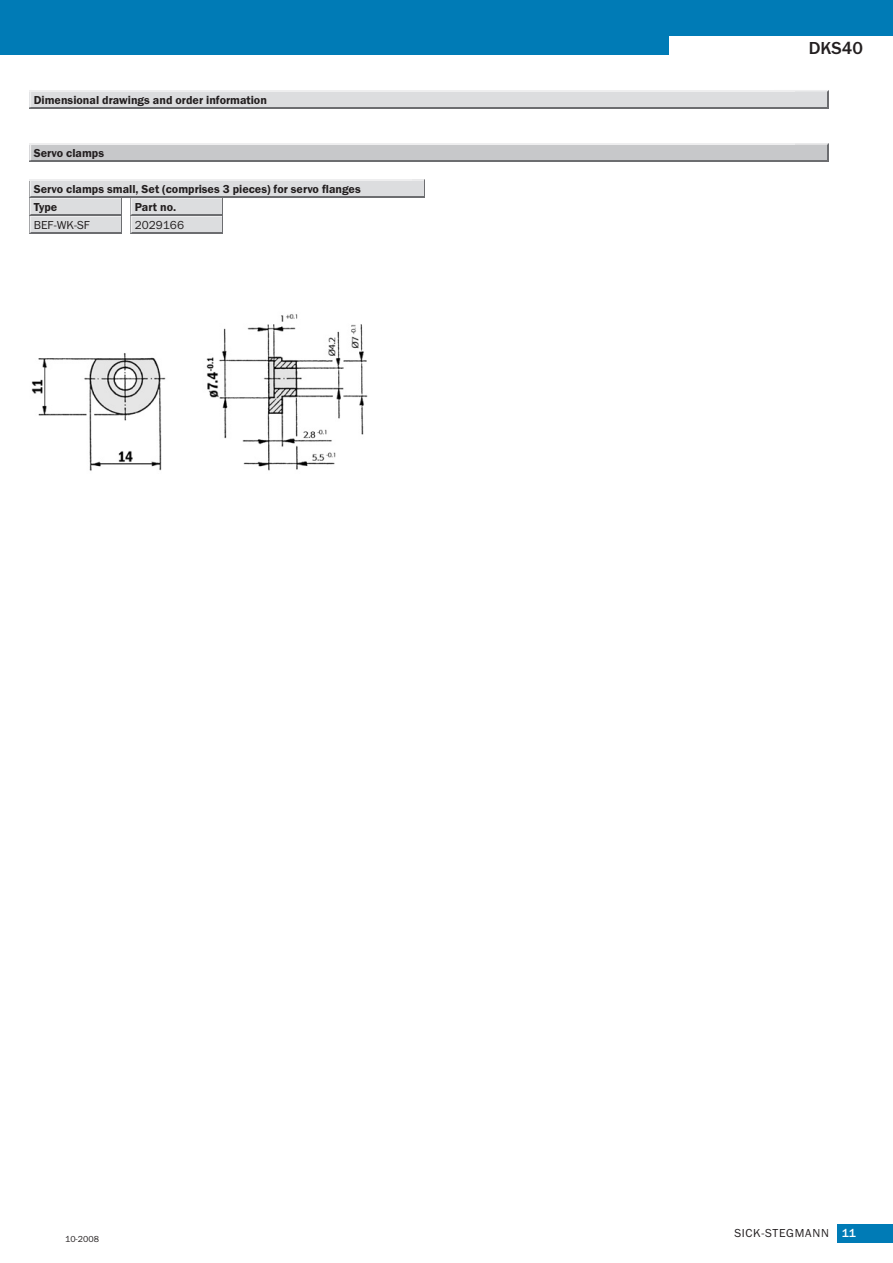
<style>
.page{position:relative;width:893px;height:1263px;background:#fff}
.page>*{position:absolute;margin:0;border:0;box-sizing:border-box;transform-origin:0 0}
.t1{font:500 18px "SICK Franklin";color:#231f20}
.t2{font:700 12px "SICK Franklin";color:#231f20}
.t3{font:12px "SICK Franklin";letter-spacing:.06em;color:#231f20}
.t4{font:12px "SICK Franklin";letter-spacing:.025em;color:#231f20}
.t5{font:12px "SICK Franklin";color:#231f20}
.t6{font:9px "SICK Franklin";color:#231f20}
.s1{font-weight:500;color:#fff}
</style>
<div class="page">
<div style="left:0;top:1px;width:893px;height:54px;background:#007bb6"></div>
<div style="left:837px;top:1224px;width:56px;height:18px;background:#007bb6"></div>
<div style="left:131px;top:215px;width:92px;height:18px;background:#dcdddf"></div>
<hr style="left:131px;top:215px;width:90px;height:2px;background:#eeeeef">
<svg style="left:169px;top:215px;width:54px;height:2px"></svg>
<div style="left:30px;top:215px;width:92px;height:18px;background:#dcdddf"></div>
<hr style="left:30px;top:215px;width:90px;height:2px;background:#eeeeef">
<svg style="left:68px;top:215px;width:54px;height:2px"></svg>
<div style="left:131px;top:197px;width:92px;height:18px;background:#dcdddf"></div>
<hr style="left:131px;top:197px;width:90px;height:2px;background:#eeeeef">
<svg style="left:131px;top:197px;width:1px;height:36px"></svg>
<svg style="left:169px;top:197px;width:54px;height:2px"></svg>
<div style="left:30px;top:197px;width:92px;height:18px;background:#dcdddf"></div>
<hr style="left:30px;top:197px;width:90px;height:2px;background:#eeeeef">
<svg style="left:68px;top:197px;width:54px;height:2px"></svg>
<div style="left:30px;top:179px;width:395px;height:18px;background:#dcdddf"></div>
<hr style="left:30px;top:179px;width:382px;height:2px;background:#eeeeef">
<svg style="left:30px;top:181px;width:1px;height:52px"></svg>
<svg style="left:412px;top:179px;width:13px;height:2px"></svg>
<img style="left:31px;top:314px;width:337px;height:157px">
<div style="left:30px;top:90px;width:799px;height:18px;background:#dcdddf"></div>
<hr style="left:30px;top:90px;width:765px;height:2px;background:#eeeeef">
<svg style="left:795px;top:90px;width:34px;height:2px"></svg>
<svg style="left:30px;top:92px;width:1px;height:16px"></svg>
<div style="left:30px;top:143px;width:799px;height:18px;background:#6c6d70"></div>
<div style="left:30px;top:143px;width:797px;height:17px;background:#c7c8ca"></div>
<hr style="left:30px;top:143px;width:765px;height:2px;background:#eeeeef">
<svg style="left:795px;top:143px;width:34px;height:2px"></svg>
<svg style="left:30px;top:145px;width:1px;height:16px"></svg>
<div style="left:669px;top:37px;width:224px;height:24px;background:#fff"></div>
<p class="t2" style="left:34px;top:96px;width:235px">Dimensional drawings and order information</p>
<p class="t2" style="left:34px;top:149px;width:72px">Servo clamps</p>
<p class="t2" style="left:34px;top:185px;width:328px">Servo clamps small, Set (comprises 3 pieces) for servo flanges</p>
<p class="t2" style="left:34px;top:203px;width:25px">Type</p>
<p class="t2" style="left:135px;top:203px;width:43px">Part no.</p>
<p class="t4" style="left:34px;top:221px;width:58px">BEF-WK-SF</p>
<p class="t5" style="left:135px;top:221px;width:51px">2029166</p>
<h1 class="t1" style="left:809px;top:42px;width:56px">DKS40</h1>
<p class="t6" style="left:65px;top:1236px;width:35px">10-2008</p>
<p class="t3" style="left:734px;top:1229px;width:123px">SICK-STEGMANN <span class="s1">11</span></p>
</div>
